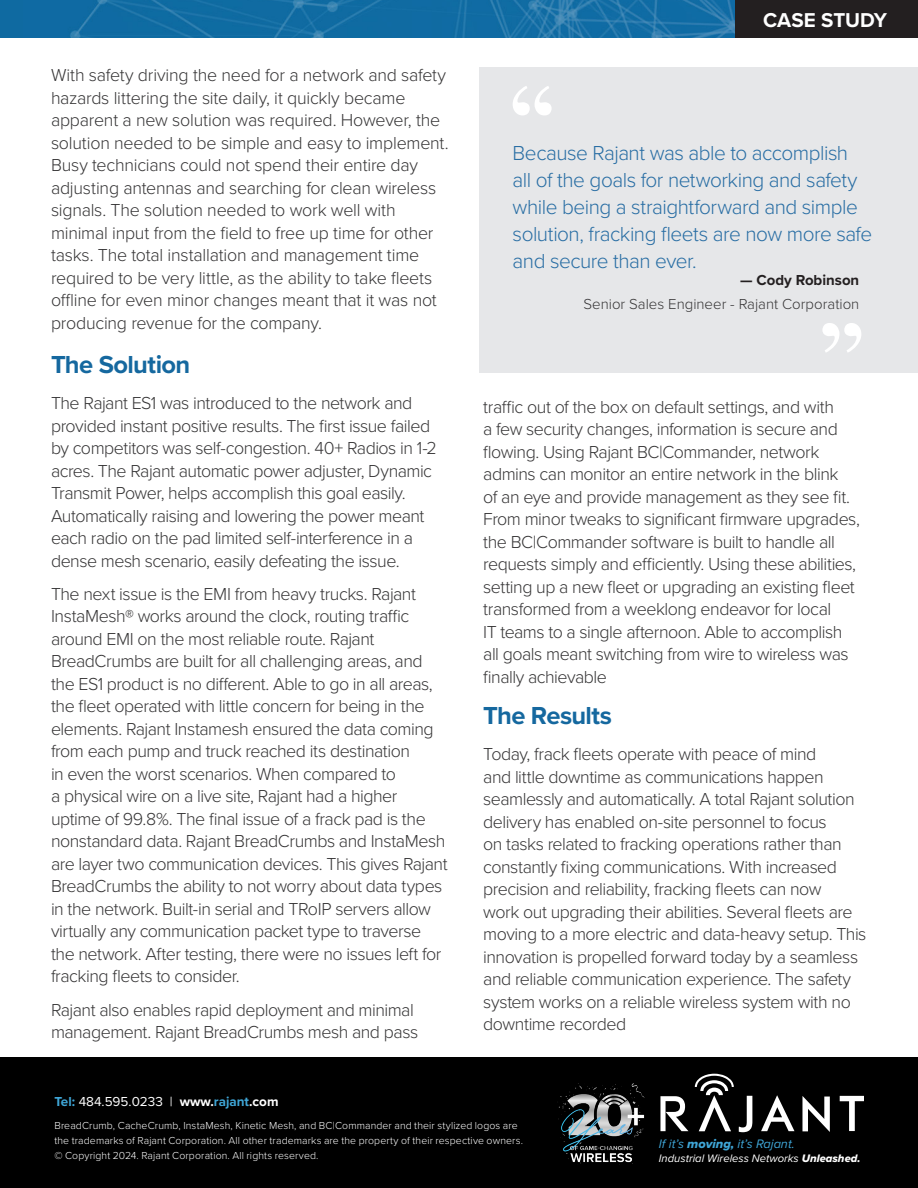
<style>
.page{position:relative;width:918px;height:1188px;background:#fff}
.page>*{position:absolute;margin:0;border:0;box-sizing:border-box;transform-origin:0 0}
.Body_Copy{font:700 25.5px "Proxima Nova";letter-spacing:-.025em;color:#15689f}
.Body_Copy-2{font:300 21px/27px "Proxima Nova";letter-spacing:-.025em;color:#296ea4}
.Body_Copy-3{font:700 20.85px "Proxima Nova";color:#fff}
.Body_Copy-4{font:300 18px/22.5px "Proxima Nova";letter-spacing:-.03em;color:#363536}
.Headline{font:300 15px/24px "Proxima Nova";color:#363536;text-align:right}
.Headline-2{font:13.5px "Proxima Nova";color:#fff}
.t1{font:italic 12.75px "Proxima Nova";color:#3fa6d7}
.t2{font:italic 11.25px "Proxima Nova";color:#fff}
.t3{font:300 10.5px/15px "Proxima Nova";letter-spacing:.01em;color:#fff}
.s1{font-weight:700;color:#2890cf}
.s2{font-weight:700}
.s3{font-weight:700;color:#3fa6d7}
.s4{font-weight:700;color:#231f20}
.s5{font-family:"Proxima Nova Extrabld It";font-style:normal}
</style>
<div class="page">
<img style="left:0;top:0;width:735px;height:38px">
<div style="left:735px;top:0;width:183px;height:38px;background:#231f20"></div>
<div style="left:480px;top:68px;width:438px;height:305px;background:#e6e7e9"></div>
<svg style="left:513px;top:86px;width:39px;height:29px"></svg>
<svg style="left:822px;top:323px;width:39px;height:29px"></svg>
<div style="left:0;top:1058px;width:918px;height:130px;background:#000"></div>
<svg style="left:840px;top:1096px;width:24px;height:35px"></svg>
<svg style="left:670px;top:1096px;width:18px;height:35px"></svg>
<svg style="left:802px;top:1096px;width:28px;height:36px"></svg>
<svg style="left:761px;top:1095px;width:33px;height:36px"></svg>
<svg style="left:695px;top:1074px;width:57px;height:58px"></svg>
<img style="left:558px;top:1083px;width:112px;height:82px">
<p class="Body_Copy-4" style="left:51px;top:63px;width:399px">With safety driving the need for a network and safety hazards littering the site daily, it quickly became apparent a new solution was required. However, the solution needed to be simple and easy to implement.<br>Busy technicians could not spend their entire day adjusting antennas and searching for clean wireless signals. The solution needed to work well with minimal input from the field to free up time for other tasks. The total installation and management time required to be very little, as the ability to take fleets offline for even minor changes meant that it was not producing revenue for the company.</p>
<p class="Body_Copy" style="left:51px;top:346px;width:141px">The Solution</p>
<p class="Body_Copy-4" style="left:51px;top:391px;width:387px">The Rajant ES1 was introduced to the network and provided instant positive results. The first issue failed by competitors was self-congestion. 40+ Radios in 1-2 acres. The Rajant automatic power adjuster, Dynamic Transmit Power, helps accomplish this goal easily.<br>Automatically raising and lowering the power meant each radio on the pad limited self-interference in a dense mesh scenario, easily defeating the issue.</p>
<p class="Body_Copy-4" style="left:51px;top:582px;width:398px">The next issue is the EMI from heavy trucks. Rajant InstaMesh® works around the clock, routing traffic around EMI on the most reliable route. Rajant BreadCrumbs are built for all challenging areas, and the ES1 product is no different. Able to go in all areas, the fleet operated with little concern for being in the elements. Rajant Instamesh ensured the data coming from each pump and truck reached its destination<br>in even the worst scenarios. When compared to<br>a physical wire on a live site, Rajant had a higher uptime of 99.8%. The final issue of a frack pad is the nonstandard data. Rajant BreadCrumbs and InstaMesh are layer two communication devices. This gives Rajant BreadCrumbs the ability to not worry about data types in the network. Built-in serial and TRoIP servers allow virtually any communication packet type to traverse the network. After testing, there were no issues left for fracking fleets to consider.</p>
<p class="Body_Copy-4" style="left:51px;top:997px;width:369px">Rajant also enables rapid deployment and minimal management. Rajant BreadCrumbs mesh and pass</p>
<p class="Headline-2" style="left:45px;top:1084px;width:226px"><span class="s1">Tel:</span> 484.595.0233 | <span class="s2">www.</span><span class="s1">rajant</span><span class="s2">.com</span></p>
<p class="Headline-2" style="left:54px;top:1092px;width:226px"><span class="s3">Tel:</span> 484.595.0233 | <span class="s2">www.</span><span class="s3">rajant</span><span class="s2">.com</span></p>
<p class="Body_Copy-3" style="left:763px;top:4px;width:126px">CASE STUDY</p>
<p class="Body_Copy-2" style="left:513px;top:138px;width:361px">Because Rajant was able to accomplish<br>all of the goals for networking and safety while being a straightforward and simple solution, fracking fleets are now more safe and secure than ever.</p>
<p class="Headline" style="left:583px;top:267px;width:277px"><span class="s4">— Cody Robinson<br></span>Senior Sales Engineer - Rajant Corporation</p>
<p class="Body_Copy-4" style="left:483px;top:395px;width:378px">traffic out of the box on default settings, and with<br>a few security changes, information is secure and flowing. Using Rajant BC|Commander, network admins can monitor an entire network in the blink<br>of an eye and provide management as they see fit.<br>From minor tweaks to significant firmware upgrades, the BC|Commander software is built to handle all requests simply and efficiently. Using these abilities, setting up a new fleet or upgrading an existing fleet transformed from a weeklong endeavor for local<br>IT teams to a single afternoon. Able to accomplish all goals meant switching from wire to wireless was finally achievable</p>
<p class="Body_Copy" style="left:483px;top:697px;width:130px">The Results</p>
<p class="Body_Copy-4" style="left:483px;top:742px;width:385px">Today, frack fleets operate with peace of mind<br>and little downtime as communications happen seamlessly and automatically. A total Rajant solution delivery has enabled on-site personnel to focus<br>on tasks related to fracking operations rather than constantly fixing communications. With increased precision and reliability, fracking fleets can now<br>work out upgrading their abilities. Several fleets are moving to a more electric and data-heavy setup. This innovation is propelled forward today by a seamless and reliable communication experience. The safety system works on a reliable wireless system with no downtime recorded</p>
<p class="t3" style="left:54px;top:1117px;width:470px">BreadCrumb, CacheCrumb, InstaMesh, Kinetic Mesh, and BC|Commander and their stylized logos are the trademarks of Rajant Corporation. All other trademarks are the property of their respective owners. © Copyright 2024. Rajant Corporation. All rights reserved.</p>
<p class="t1" style="left:659px;top:1134px;width:137px">If it’s <span class="s5">moving,</span> it’s Rajant.</p>
<p class="t2" style="left:659px;top:1150px;width:203px">Industrial Wireless Networks <span class="s5">Unleashed.</span></p>
</div>
